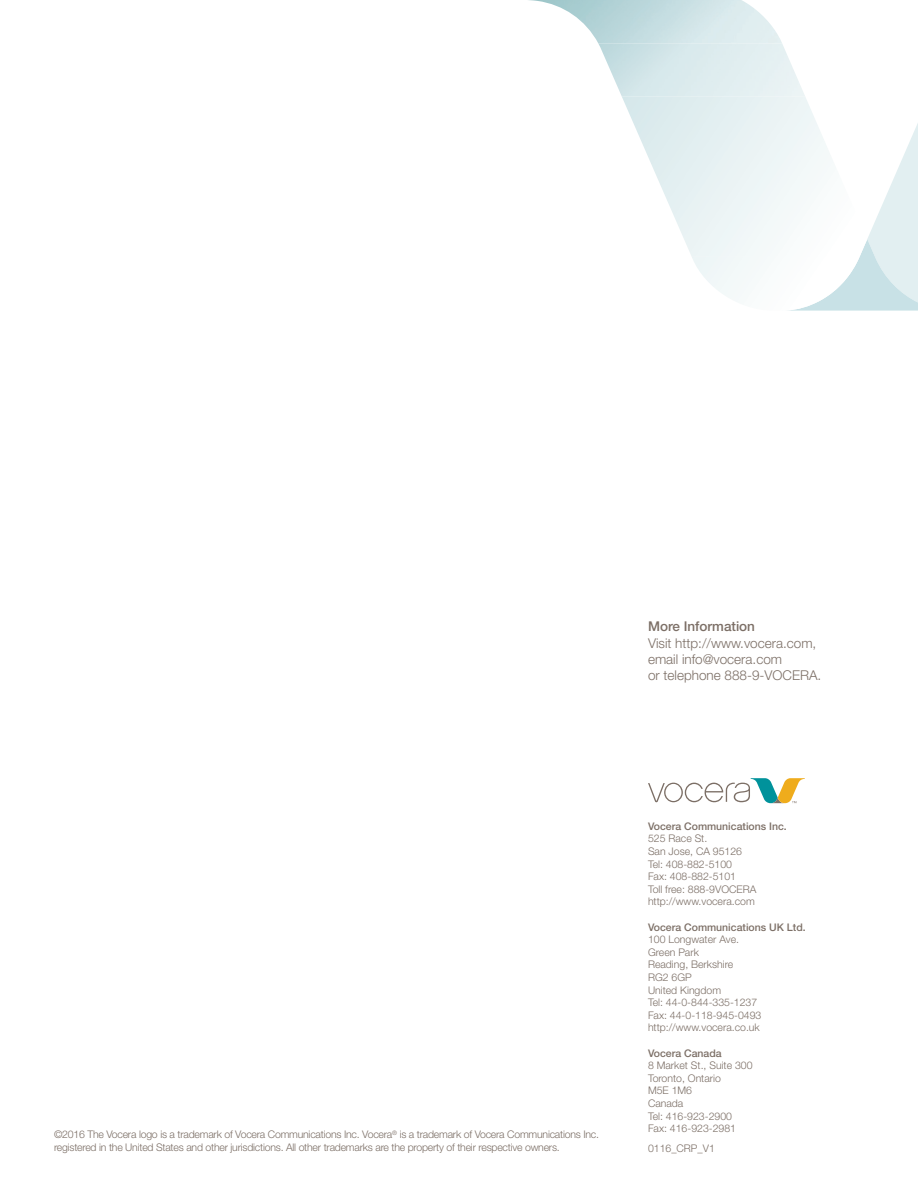
<style>
.page{position:relative;width:918px;height:1188px;background:#fff}
.page>*{position:absolute;margin:0;border:0;box-sizing:border-box;transform-origin:0 0}
.Call-Out_Sidebar_quo{font:300 13.5px "Helvetica Neue";color:#7c6f66}
.Sidebar_Bullet_Headi{font:500 13.5px "Helvetica Neue";color:#7c6f66}
.Sidebar_Contacts{font:300 10.5px "Helvetica Neue";color:#7c6f66}
.Copyright{font:300 10.5px/12.6px "Helvetica Neue";letter-spacing:-.02em;color:#7c6f66}
.Sidebar_Contacts_Hea{font:500 10.5px "Helvetica Neue";color:#7c6f66}
.Copyright-2{font:300 10.5px "Helvetica Neue";color:#7c6f66}
</style>
<div class="page">
<svg style="left:860px;top:123px;width:58px;height:188px"></svg>
<img style="left:529px;top:0;width:253px;height:43px">
<img style="left:692px;top:257px;width:168px;height:54px">
<svg style="left:648px;top:778px;width:157px;height:25px"></svg>
<p class="Sidebar_Bullet_Headi" style="left:648px;top:618px;width:109px">More Information</p>
<p class="Call-Out_Sidebar_quo" style="left:648px;top:634px;width:170px">Visit http://www.vocera.com,</p>
<p class="Call-Out_Sidebar_quo" style="left:648px;top:651px;width:136px">email info@vocera.com</p>
<p class="Call-Out_Sidebar_quo" style="left:648px;top:667px;width:175px">or telephone 888-9-VOCERA.</p>
<p class="Copyright" style="left:54px;top:1128px;width:547px">©2016 The Vocera logo is a trademark of Vocera Communications Inc. Vocera<sup>®</sup> is a trademark of Vocera Communications Inc. registered in the United States and other jurisdictions. All other trademarks are the property of their respective owners.</p>
<p class="Sidebar_Contacts_Hea" style="left:648px;top:820px;width:140px">Vocera Communications Inc.</p>
<p class="Sidebar_Contacts" style="left:648px;top:832px;width:61px">525 Race St.</p>
<p class="Sidebar_Contacts" style="left:648px;top:845px;width:96px">San Jose, CA 95126</p>
<p class="Sidebar_Contacts" style="left:648px;top:857px;width:86px">Tel: 408-882-5100</p>
<p class="Sidebar_Contacts" style="left:648px;top:870px;width:90px">Fax: 408-882-5101</p>
<p class="Sidebar_Contacts" style="left:648px;top:883px;width:110px">Toll free: 888-9VOCERA</p>
<p class="Sidebar_Contacts" style="left:648px;top:895px;width:108px">http://www.vocera.com</p>
<p class="Sidebar_Contacts_Hea" style="left:648px;top:921px;width:159px">Vocera Communications UK Ltd.</p>
<p class="Sidebar_Contacts" style="left:648px;top:933px;width:93px">100 Longwater Ave.</p>
<p class="Sidebar_Contacts" style="left:648px;top:946px;width:52px">Green Park</p>
<p class="Sidebar_Contacts" style="left:648px;top:958px;width:87px">Reading, Berkshire</p>
<p class="Sidebar_Contacts" style="left:648px;top:971px;width:45px">RG2 6GP</p>
<p class="Sidebar_Contacts" style="left:648px;top:983px;width:75px">United Kingdom</p>
<p class="Sidebar_Contacts" style="left:648px;top:996px;width:111px">Tel: 44-0-844-335-1237</p>
<p class="Sidebar_Contacts" style="left:648px;top:1009px;width:115px">Fax: 44-0-118-945-0493</p>
<p class="Sidebar_Contacts" style="left:648px;top:1021px;width:113px">http://www.vocera.co.uk</p>
<p class="Sidebar_Contacts_Hea" style="left:648px;top:1047px;width:75px">Vocera Canada</p>
<p class="Sidebar_Contacts" style="left:648px;top:1059px;width:106px">8 Market St., Suite 300</p>
<p class="Sidebar_Contacts" style="left:648px;top:1072px;width:74px">Toronto, Ontario</p>
<p class="Sidebar_Contacts" style="left:648px;top:1084px;width:46px">M5E 1M6</p>
<p class="Sidebar_Contacts" style="left:648px;top:1097px;width:37px">Canada</p>
<p class="Sidebar_Contacts" style="left:648px;top:1109px;width:86px">Tel: 416-923-2900</p>
<p class="Sidebar_Contacts" style="left:648px;top:1122px;width:90px">Fax: 416-923-2981</p>
<p class="Copyright-2" style="left:648px;top:1142px;width:68px">0116_CRP_V1</p>
</div>
